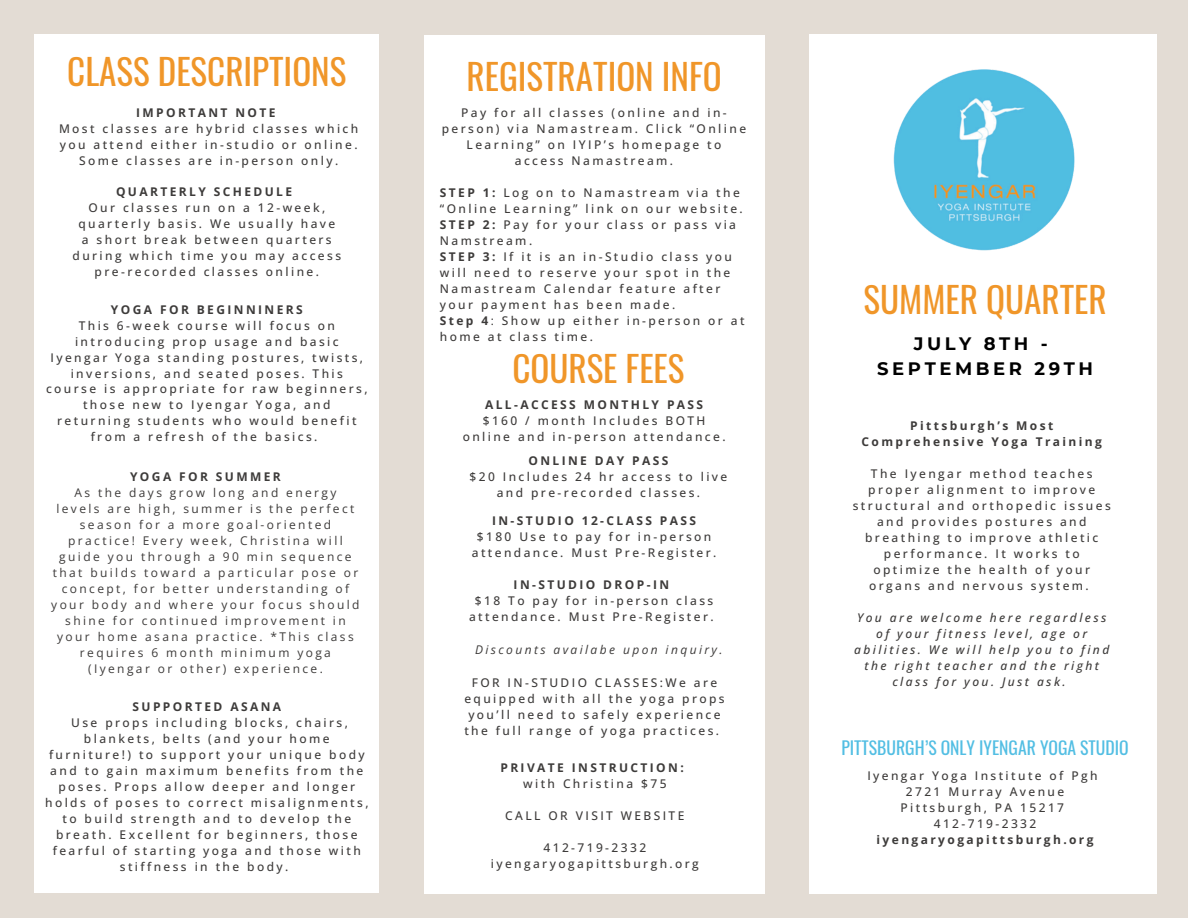
<style>
.page{position:relative;width:1188px;height:918px;background:#e3dcd4}
.page>*{position:absolute;margin:0;border:0;box-sizing:border-box;transform-origin:0 0}
.t1{font:35.1px "Oswald";color:#f09629}
.t2{font:700 18px/24.8px "Montserrat";letter-spacing:.2em;color:#000;text-align:center}
.t3{font:17.7px "Oswald";color:#52bee3}
.t4{font:500 12px/16px "Open Sans";letter-spacing:.2em;color:#3d3b3a;text-align:center}
.t5{font:12px/16px "Open Sans";letter-spacing:.2em;color:#3d3b3a;text-align:center}
.t6{font:italic 500 12px/16px "Open Sans";letter-spacing:.2em;color:#3d3b3a;text-align:center}
.t7{font:700 12px/16px "Open Sans";letter-spacing:.2em;color:#3d3b3a;text-align:center}
.t8{font:italic 12px "Open Sans";letter-spacing:.2em;color:#3d3b3a}
.s1{font-weight:700}
.s2{font-weight:400}
.s3{font-weight:500}
</style>
<div class="page">
<div style="left:35px;top:35px;width:344px;height:858px;background:#fff"></div>
<div style="left:424px;top:35px;width:340px;height:858px;background:#fff"></div>
<div style="left:809px;top:35px;width:348px;height:859px;background:#fff"></div>
<img style="left:893px;top:69px;width:182px;height:182px">
<p class="t1" style="left:67px;top:44px;width:281px">CLASS DESCRIPTIONS</p>
<p class="t4" style="left:59px;top:105px;width:301px"><span class="s1">IMPORTANT NOTE<br></span>Most classes are hybrid classes which you attend either in-studio or online.<br>Some classes are in-person only.</p>
<p class="t4" style="left:73px;top:184px;width:270px"><span class="s1">QUARTERLY SCHEDULE<br></span>Our classes run on a 12-week, quarterly basis. We usually have<br>a short break between quarters during which time you may access pre-recorded classes online.</p>
<p class="t4" style="left:46px;top:301px;width:323px"><span class="s1">YOGA FOR BEGINNINERS<br></span>This 6-week course will focus on introducing prop usage and basic Iyengar Yoga standing postures, twists, inversions, and seated poses. This course is appropriate for raw beginners, those new to Iyengar Yoga, and returning students who would benefit from a refresh of the basics.</p>
<h1 class="t7" style="left:130px;top:469px;width:152px">YOGA FOR SUMMER</h1>
<h5 class="t5" style="left:51px;top:485px;width:310px">As the days grow long and energy<br>levels are high, summer is the perfect season for a more goal-oriented practice! Every week, Christina will guide you through a 90 min sequence that builds toward a particular pose or concept, for better understanding of your body and where your focus should shine for continued improvement in your home asana practice. *This class requires 6 month minimum yoga (Iyengar or other) experience.</h5>
<h5 class="t4" style="left:45px;top:698px;width:325px"><span class="s1">SUPPORTED ASANA<br></span>Use props including blocks, chairs, blankets, belts (and your home furniture!) to support your unique body and to gain maximum benefits from the poses. Props allow deeper and longer holds of poses to correct misalignments, to build strength and to develop the breath. Excellent for beginners, those fearful of starting yoga and those with stiffness in the body.</h5>
<h5 class="t1" style="left:467px;top:49px;width:257px">REGISTRATION INFO</h5>
<h5 class="t4" style="left:442px;top:105px;width:306px">Pay for all classes (online and in&shy;person) via Namastream. Click “Online<br>Learning” on IYIP’s homepage to access Namastream.</h5>
<p class="t4" style="left:440px;top:185px;width:304px;text-align:left"><span class="s1">STEP 1:</span> Log on to Namastream via the “Online Learning” link on our website.<br><span class="s1">STEP 2:</span> Pay for your class or pass via<br>Namstream.</p>
<h5 class="t4" style="left:440px;top:249px;width:294px;text-align:left"><span class="s1">STEP 3:</span> If it is an in-Studio class you will need to reserve your spot in the Namastream Calendar feature after your payment has been made.</h5>
<h5 class="t4" style="left:440px;top:313px;width:306px;text-align:left"><span class="s1">Step 4</span><span class="s2">:</span> Show up either in-person or at home at class time.</h5>
<h5 class="t1" style="left:512px;top:341px;width:174px">COURSE FEES</h5>
<h4 class="t4" style="left:463px;top:397px;width:264px"><span class="s1">ALL-ACCESS MONTHLY PASS<br></span>$160 / month Includes BOTH online and in-person attendance.</h4>
<p class="t4" style="left:470px;top:453px;width:259px"><span class="s1">ONLINE DAY PASS<br></span>$20 Includes 24 hr access to live and pre-recorded classes.</p>
<h1 class="t4" style="left:472px;top:512px;width:246px"><span class="s1">IN-STUDIO 12-CLASS PASS<br></span>$180 Use to pay for in-person attendance. Must Pre-Register.</h1>
<h2 class="t4" style="left:469px;top:577px;width:246px"><span class="s1">IN-STUDIO DROP-IN<br></span>$18 To pay for in-person class attendance. Must Pre-Register.</h2>
<h5 class="t8" style="left:475px;top:641px;width:249px">Discounts availabe upon inquiry.</h5>
<h5 class="t4" style="left:464px;top:674px;width:262px">FOR IN-STUDIO CLASSES:We are equipped with all the yoga props you’ll need to safely experience the full range of yoga practices.</h5>
<h5 class="t7" style="left:500px;top:759px;width:185px">PRIVATE INSTRUCTION: <span class="s3">with Christina $75</span></h5>
<h5 class="t4" style="left:505px;top:807px;width:181px">CALL OR VISIT WEBSITE</h5>
<h3 class="t4" style="left:491px;top:839px;width:210px">412-719-2332 iyengaryogapittsburgh.org</h3>
<h5 class="t1" style="left:863px;top:272px;width:245px">SUMMER QUARTER</h5>
<h5 class="t2" style="left:877px;top:332px;width:217px">JULY 8TH -<br>SEPTEMBER 29TH</h5>
<h5 class="t7" style="left:862px;top:418px;width:242px">Pittsburgh’s Most<br>Comprehensive Yoga Training</h5>
<h1 class="t4" style="left:853px;top:466px;width:260px">The Iyengar method teaches proper alignment to improve structural and orthopedic issues and provides postures and breathing to improve athletic performance. It works to optimize the health of your organs and nervous system.</h1>
<h5 class="t6" style="left:854px;top:610px;width:257px">You are welcome here regardless of your fitness level, age or abilities. We will help you to find the right teacher and the right class for you. Just ask.</h5>
<p class="t3" style="left:841px;top:734px;width:289px">PITTSBURGH’S ONLY IYENGAR YOGA STUDIO</p>
<h5 class="t4" style="left:867px;top:767px;width:232px">Iyengar Yoga Institute of Pgh<br>2721 Murray Avenue<br>Pittsburgh, PA 15217<br>412-719-2332 <span class="s1">iyengaryogapittsburgh.org</span></h5>
</div>
